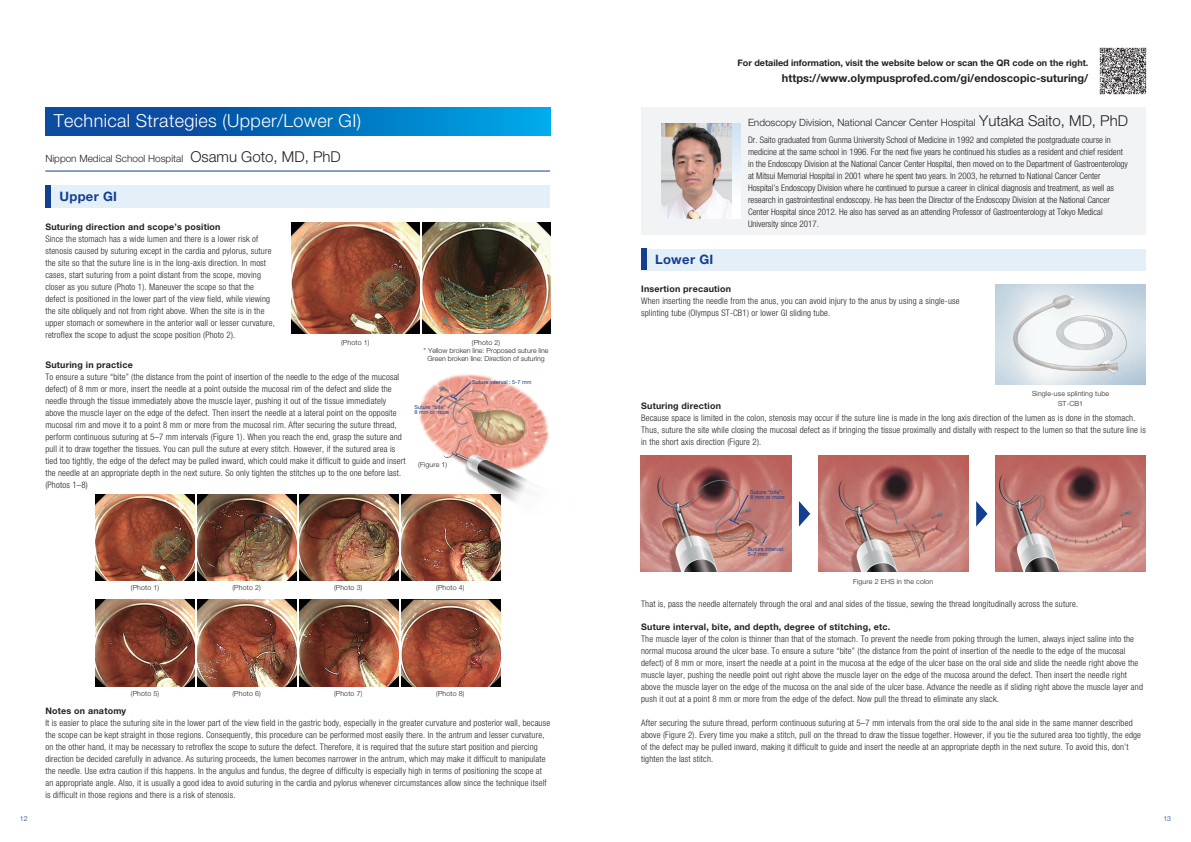
<style>
.page{position:relative;width:1191px;height:842px;background:#fff}
.page>*{position:absolute;margin:0;border:0;box-sizing:border-box;transform-origin:0 0}
.t1{font:300 18px "Helvetica Neue LT Std";letter-spacing:.02em;color:#fff}
.t2{font:700 13px "Helvetica Neue LT Std";letter-spacing:.025em;color:#123f90}
.t3{font:700 11px "Helvetica Neue LT Std";letter-spacing:.005em;color:#231f20}
.t4{font:300 10px "Helvetica Neue LT Std";color:#231f20}
.t5{font:300 condensed 9px/12px "Helvetica Neue LT Std";letter-spacing:.02em;color:#231f20}
.t6{font:300 condensed 9px/12px "Helvetica Neue LT Std";color:#231f20}
.t7{font:700 9px "Helvetica Neue LT Std";letter-spacing:.025em;color:#231f20}
.t8{font:700 9px "Helvetica Neue LT Std";color:#231f20}
.t9{font:300 7px/10px "Helvetica Neue LT Std";letter-spacing:.02em;color:#231f20;text-align:center}
.t10{font:300 7px/8px "Helvetica Neue LT Std";color:#231f20;text-align:center}
.t11{font:300 7px "Helvetica Neue LT Std";color:#123f90}
.t12{font:5.5px/5px "Helvetica Neue LT Std";color:#123f90}
.s1{font-size:15px}
</style>
<div class="page">
<img style="left:411px;top:374px;width:138px;height:142px">
<svg style="left:436px;top:396px;width:6px;height:6px"></svg>
<svg style="left:450px;top:382px;width:21px;height:18px"></svg>
<div style="left:45px;top:185px;width:505px;height:23px;background:#e4eff8"></div>
<hr style="left:45px;top:171px;width:505px;height:1px;background:#123f90">
<div style="left:45px;top:185px;width:6px;height:23px;background:#123f90"></div>
<svg style="left:45px;top:107px;width:505px;height:29px;background:#046eba"></svg>
<img style="left:291px;top:222px;width:128px;height:111px">
<img style="left:422px;top:222px;width:128px;height:111px">
<img style="left:96px;top:495px;width:99px;height:86px">
<img style="left:198px;top:495px;width:99px;height:86px">
<img style="left:299px;top:495px;width:99px;height:86px">
<img style="left:401px;top:495px;width:99px;height:86px">
<img style="left:96px;top:600px;width:99px;height:86px">
<img style="left:198px;top:600px;width:99px;height:86px">
<img style="left:299px;top:600px;width:99px;height:86px">
<img style="left:401px;top:600px;width:99px;height:86px">
<div style="left:641px;top:249px;width:504px;height:22px;background:#e4eff8"></div>
<div style="left:641px;top:107px;width:504px;height:128px;background:#f2f3f4"></div>
<div style="left:669px;top:124px;width:71px;height:94px;background:linear-gradient(to bottom,#d0e2f1,#fff)"></div>
<div style="left:641px;top:248px;width:5px;height:22px;background:#123f90"></div>
<img style="left:818px;top:455px;width:150px;height:116px">
<img style="left:995px;top:455px;width:150px;height:116px">
<img style="left:641px;top:455px;width:150px;height:116px">
<svg style="left:762px;top:536px;width:4px;height:8px"></svg>
<svg style="left:729px;top:494px;width:19px;height:31px"></svg>
<svg style="left:799px;top:501px;width:11px;height:26px"></svg>
<svg style="left:976px;top:501px;width:11px;height:26px"></svg>
<img style="left:661px;top:124px;width:71px;height:94px">
<img style="left:1099px;top:47px;width:48px;height:48px">
<img style="left:999px;top:285px;width:146px;height:99px">
<h1 class="t1" style="left:54px;top:110px;width:309px">Technical Strategies (Upper/Lower GI)</h1>
<p class="t4" style="left:45px;top:153px;width:297px">Nippon Medical School Hospital <span class="s1">Osamu Goto, MD, PhD</span></p>
<h2 class="t2" style="left:59px;top:188px;width:59px">Upper GI</h2>
<p class="t7" style="left:45px;top:221px;width:177px">Suturing direction and scope’s position</p>
<p class="t5" style="left:45px;top:232px;width:231px">Since the stomach has a wide lumen and there is a lower risk of stenosis caused by suturing except in the cardia and pylorus, suture the site so that the suture line is in the long-axis direction. In most cases, start suturing from a point distant from the scope, moving closer as you suture (Photo 1). Maneuver the scope so that the defect is positioned in the lower part of the view field, while viewing the site obliquely and not from right above. When the site is in the upper stomach or somewhere in the anterior wall or lesser curvature, retroflex the scope to adjust the scope position (Photo 2).</p>
<p class="t9" style="left:341px;top:337px;width:30px">(Photo 1)</p>
<p class="t10" style="left:424px;top:338px;width:126px">(Photo 2)<br>* Yellow broken line: Proposed suture line<br>Green broken line: Direction of suturing</p>
<p class="t7" style="left:45px;top:359px;width:89px">Suturing in practice</p>
<p class="t5" style="left:45px;top:371px;width:362px">To ensure a suture “bite” (the distance from the point of insertion of the needle to the edge of the mucosal defect) of 8 mm or more, insert the needle at a point outside the mucosal rim of the defect and slide the needle through the tissue immediately above the muscle layer, pushing it out of the tissue immediately above the muscle layer on the edge of the defect. Then insert the needle at a lateral point on the opposite mucosal rim and move it to a point 8 mm or more from the mucosal rim. After securing the suture thread, perform continuous suturing at 5–7 mm intervals (Figure 1). When you reach the end, grasp the suture and pull it to draw together the tissues. You can pull the suture at every stitch. However, if the sutured area is tied too tightly, the edge of the defect may be pulled inward, which could make it difficult to guide and insert the needle at an appropriate depth in the next suture. So only tighten the stitches up to the one before last. (Photos 1–8)</p>
<p class="t12" style="left:472px;top:379px;width:61px">Suture interval : 5-7 mm</p>
<p class="t12" style="left:414px;top:405px;width:36px">Suture “bite”<br>8 mm or more</p>
<p class="t9" style="left:418px;top:459px;width:31px">(Figure 1)</p>
<p class="t9" style="left:131px;top:583px;width:30px">(Photo 1)</p>
<p class="t9" style="left:232px;top:583px;width:30px">(Photo 2)</p>
<p class="t9" style="left:334px;top:583px;width:30px">(Photo 3)</p>
<p class="t9" style="left:436px;top:583px;width:30px">(Photo 4)</p>
<p class="t9" style="left:131px;top:688px;width:30px">(Photo 5)</p>
<p class="t9" style="left:232px;top:688px;width:30px">(Photo 6)</p>
<p class="t9" style="left:334px;top:688px;width:30px">(Photo 7)</p>
<p class="t9" style="left:436px;top:688px;width:30px">(Photo 8)</p>
<p class="t7" style="left:45px;top:705px;width:82px">Notes on anatomy</p>
<p class="t5" style="left:45px;top:717px;width:506px">It is easier to place the suturing site in the lower part of the view field in the gastric body, especially in the greater curvature and posterior wall, because the scope can be kept straight in those regions. Consequently, this procedure can be performed most easily there. In the antrum and lesser curvature, on the other hand, it may be necessary to retroflex the scope to suture the defect. Therefore, it is required that the suture start position and piercing direction be decided carefully in advance. As suturing proceeds, the lumen becomes narrower in the antrum, which may make it difficult to manipulate the needle. Use extra caution if this happens. In the angulus and fundus, the degree of difficulty is especially high in terms of positioning the scope at an appropriate angle. Also, it is usually a good idea to avoid suturing in the cardia and pylorus whenever circumstances allow since the technique itself is difficult in those regions and there is a risk of stenosis.</p>
<p class="t8" style="left:737px;top:57px;width:352px">For detailed information, visit the website below or scan the QR code on the right.</p>
<p class="t3" style="left:782px;top:71px;width:308px">https://www.olympusprofed.com/gi/endoscopic-suturing/</p>
<h2 class="t2" style="left:655px;top:252px;width:60px">Lower GI</h2>
<p class="t4" style="left:748px;top:116px;width:381px">Endoscopy Division, National Cancer Center Hospital <span class="s1">Yutaka Saito, MD, PhD</span></p>
<p class="t6" style="left:748px;top:134px;width:381px">Dr. Saito graduated from Gunma University School of Medicine in 1992 and completed the postgraduate course in medicine at the same school in 1996. For the next five years he continued his studies as a resident and chief resident in the Endoscopy Division at the National Cancer Center Hospital, then moved on to the Department of Gastroenterology at Mitsui Memorial Hospital in 2001 where he spent two years. In 2003, he returned to National Cancer Center Hospital’s Endoscopy Division where he continued to pursue a career in clinical diagnosis and treatment, as well as research in gastrointestinal endoscopy. He has been the Director of the Endoscopy Division at the National Cancer Center Hospital since 2012. He also has served as an attending Professor of Gastroenterology at Tokyo Medical University since 2017.</p>
<p class="t7" style="left:641px;top:284px;width:91px">Insertion precaution</p>
<p class="t5" style="left:641px;top:295px;width:320px">When inserting the needle from the anus, you can avoid injury to the anus by using a single-use splinting tube (Olympus ST-CB1) or lower GI sliding tube.</p>
<p class="t9" style="left:1032px;top:388px;width:79px">Single-use splinting tube<br>ST-CB1</p>
<p class="t7" style="left:641px;top:400px;width:81px">Suturing direction</p>
<p class="t5" style="left:641px;top:411px;width:506px">Because space is limited in the colon, stenosis may occur if the suture line is made in the long axis direction of the lumen as is done in the stomach.<br>Thus, suture the site while closing the mucosal defect as if bringing the tissue proximally and distally with respect to the lumen so that the suture line is in the short axis direction (Figure 2).</p>
<p class="t12" style="left:750px;top:489px;width:36px">Suture “bite”:<br>8 mm or more</p>
<p class="t12" style="left:747px;top:546px;width:38px">Suture interval:<br>5–7 mm</p>
<p class="t9" style="left:853px;top:576px;width:82px">Figure 2 EHS in the colon</p>
<p class="t7" style="left:641px;top:621px;width:251px">Suture interval, bite, and depth, degree of stitching, etc.</p>
<p class="t5" style="left:641px;top:633px;width:503px">The muscle layer of the colon is thinner than that of the stomach. To prevent the needle from poking through the lumen, always inject saline into the normal mucosa around the ulcer base. To ensure a suture “bite” (the distance from the point of insertion of the needle to the edge of the mucosal defect) of 8 mm or more, insert the needle at a point in the mucosa at the edge of the ulcer base on the oral side and slide the needle right above the muscle layer, pushing the needle point out right above the muscle layer on the edge of the mucosa around the defect. Then insert the needle right above the muscle layer on the edge of the mucosa on the anal side of the ulcer base. Advance the needle as if sliding right above the muscle layer and push it out at a point 8 mm or more from the edge of the defect. Now pull the thread to eliminate any slack.</p>
<p class="t5" style="left:641px;top:717px;width:501px">After securing the suture thread, perform continuous suturing at 5–7 mm intervals from the oral side to the anal side in the same manner described above (Figure 2). Every time you make a stitch, pull on the thread to draw the tissue together. However, if you tie the sutured area too tightly, the edge of the defect may be pulled inward, making it difficult to guide and insert the needle at an appropriate depth in the next suture. To avoid this, don’t tighten the last stitch.</p>
<p class="t5" style="left:641px;top:597px;width:439px">That is, pass the needle alternately through the oral and anal sides of the tissue, sewing the thread longitudinally across the suture.</p>
<p class="t11" style="left:20px;top:814px;width:9px">12</p>
<p class="t11" style="left:1163px;top:814px;width:9px">13</p>
</div>
